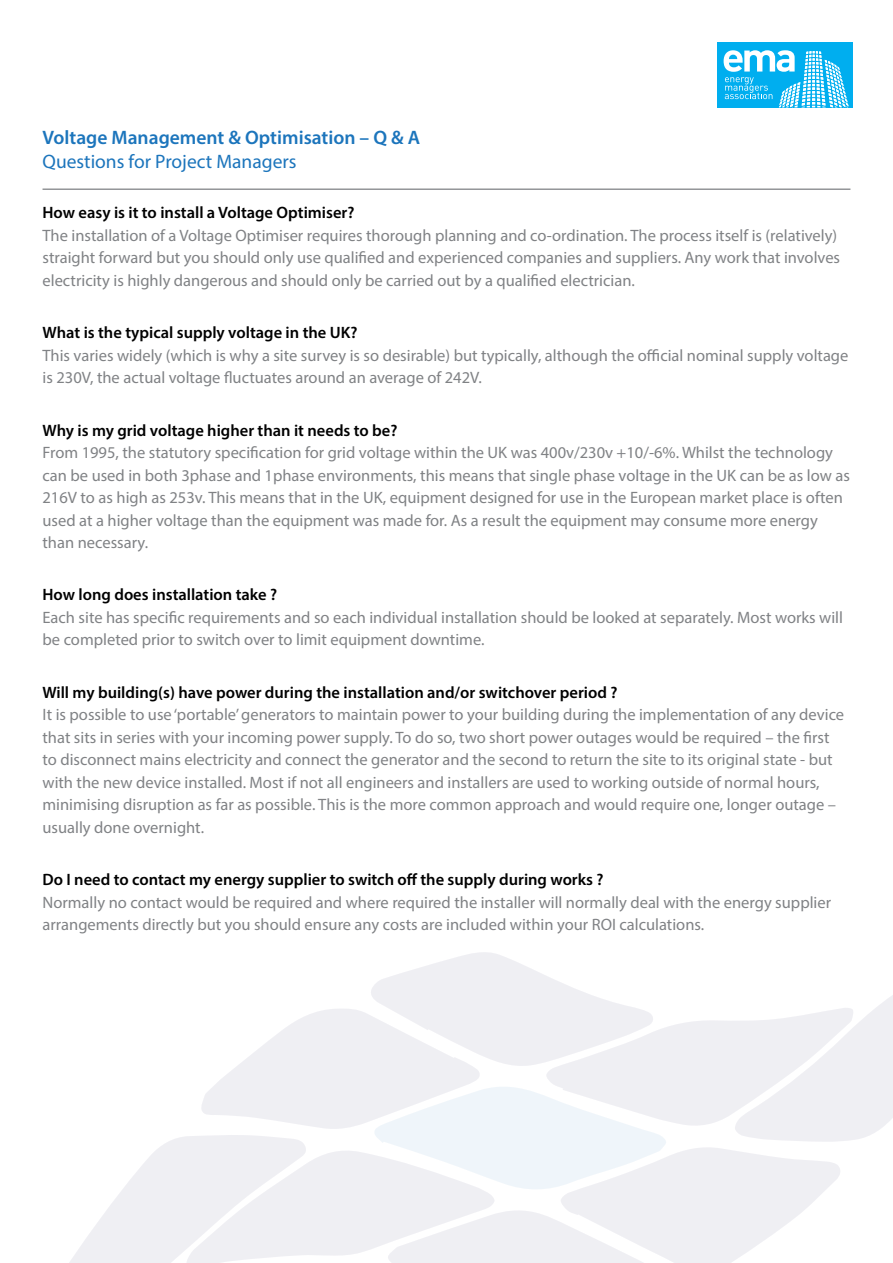
<style>
.page{position:relative;width:893px;height:1263px;background:#fff}
.page>*{position:absolute;margin:0;border:0;box-sizing:border-box;transform-origin:0 0}
.t1{font:600 19.5px "Myriad Pro";color:#1c75bc}
.t2{font:19.5px "Myriad Pro";color:#1c75bc}
.t3{font:16.5px/22.5px "Myriad Pro";color:#808285}
.t4{font:600 16.5px "Myriad Pro";color:#000}
</style>
<div class="page">
<svg style="left:69px;top:952px;width:824px;height:311px"></svg>
<div style="left:717px;top:42px;width:136px;height:65px;background:#00aeef"></div>
<svg style="left:724px;top:50px;width:124px;height:58px"></svg>
<hr style="left:43px;top:188px;width:807px;height:2px;background:#939598">
<p class="t1" style="left:43px;top:125px;width:379px">Voltage Management &amp; Optimisation – Q &amp; A</p>
<p class="t2" style="left:43px;top:149px;width:256px">Questions for Project Managers</p>
<p class="t4" style="left:43px;top:202px;width:313px">How easy is it to install a Voltage Optimiser?</p>
<p class="t3" style="left:43px;top:224px;width:799px">The installation of a Voltage Optimiser requires thorough planning and co-ordination. The process itself is (relatively) straight forward but you should only use qualified and experienced companies and suppliers. Any work that involves electricity is highly dangerous and should only be carried out by a qualified electrician.</p>
<p class="t4" style="left:43px;top:322px;width:316px">What is the typical supply voltage in the UK?</p>
<p class="t3" style="left:43px;top:344px;width:807px">This varies widely (which is why a site survey is so desirable) but typically, although the official nominal supply voltage is 230V, the actual voltage fluctuates around an average of 242V.</p>
<p class="t4" style="left:43px;top:419px;width:356px">Why is my grid voltage higher than it needs to be?</p>
<p class="t3" style="left:43px;top:441px;width:809px">From 1995, the statutory specification for grid voltage within the UK was 400v/230v +10/-6%. Whilst the technology can be used in both 3phase and 1phase environments, this means that single phase voltage in the UK can be as low as 216V to as high as 253v. This means that in the UK, equipment designed for use in the European market place is often used at a higher voltage than the equipment was made for. As a result the equipment may consume more energy than necessary.</p>
<p class="t4" style="left:43px;top:584px;width:236px">How long does installation take ?</p>
<p class="t3" style="left:43px;top:606px;width:802px">Each site has specific requirements and so each individual installation should be looked at separately. Most works will be completed prior to switch over to limit equipment downtime.</p>
<p class="t4" style="left:43px;top:682px;width:576px">Will my building(s) have power during the installation and/or switchover period ?</p>
<p class="t3" style="left:43px;top:703px;width:803px">It is possible to use ‘portable’ generators to maintain power to your building during the implementation of any device that sits in series with your incoming power supply. To do so, two short power outages would be required – the first to disconnect mains electricity and connect the generator and the second to return the site to its original state - but with the new device installed. Most if not all engineers and installers are used to working outside of normal hours, minimising disruption as far as possible. This is the more common approach and would require one, longer outage – usually done overnight.</p>
<p class="t4" style="left:43px;top:869px;width:563px">Do I need to contact my energy supplier to switch off the supply during works ?</p>
<p class="t3" style="left:43px;top:890px;width:790px">Normally no contact would be required and where required the installer will normally deal with the energy supplier arrangements directly but you should ensure any costs are included within your ROI calculations.</p>
</div>
